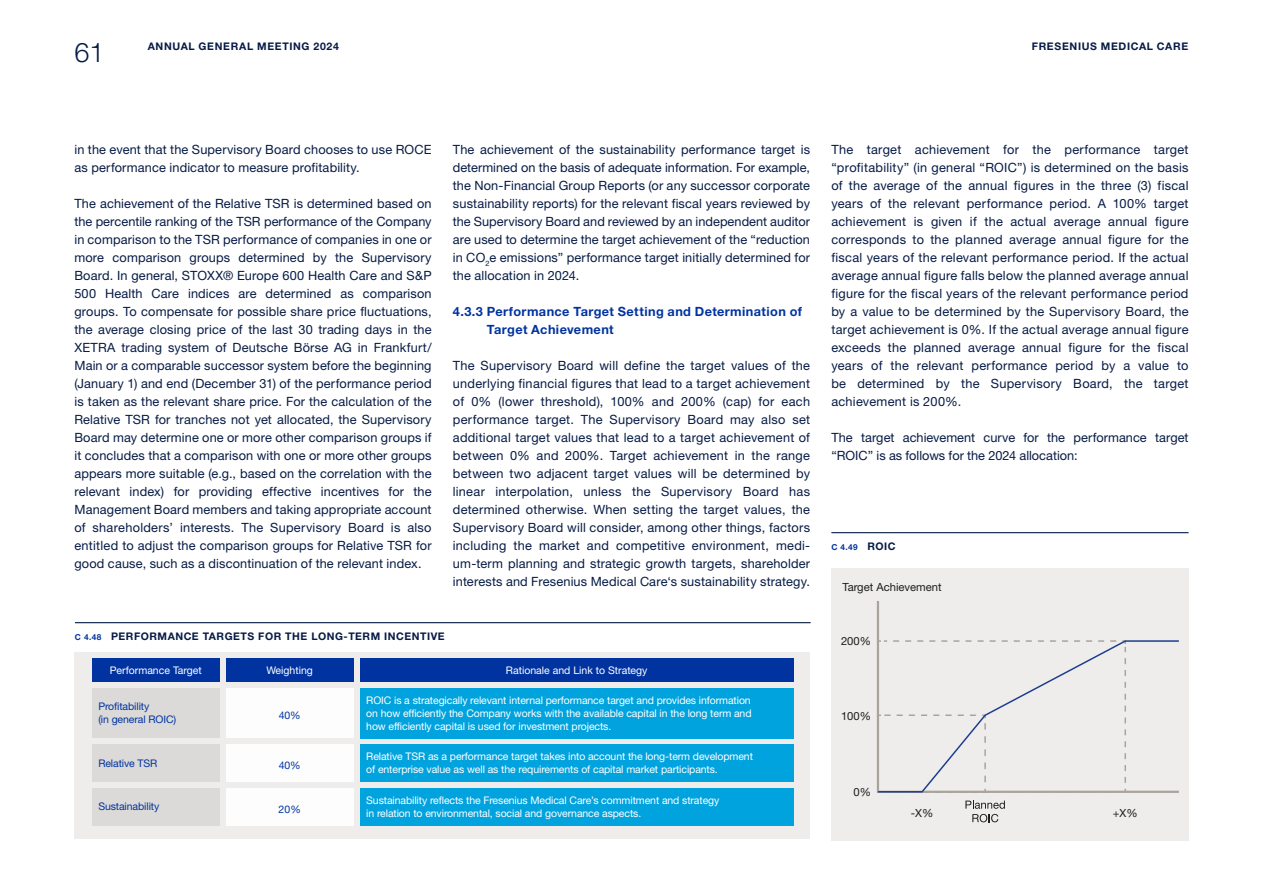
<style>
.page{position:relative;width:1263px;height:893px;background:#fff}
.page>*{position:absolute;margin:0;border:0;box-sizing:border-box;transform-origin:0 0}
.t1{font:300 27px "Helvetica Neue LT Std";color:#071b45}
.t2{font:12.75px/18px "Helvetica Neue LT Std";letter-spacing:.01em;color:#071b45;text-align:justify}
.t3{font:700 12.75px/18px "Helvetica Neue LT Std";letter-spacing:.03em;color:#0033a0}
.t4{font:11.25px "Helvetica Neue LT Std";color:#1d1d1b}
.t5{font:10.5px/12.8px "Helvetica Neue LT Std";letter-spacing:-.01em;color:#fff}
.t6{font:700 10.5px "Helvetica Neue LT Std";letter-spacing:.05em;color:#071b45}
.t7{font:10.5px/12.8px "Helvetica Neue LT Std";letter-spacing:-.01em;color:#0033a0}
.t8{font:700 8.25px "Helvetica Neue LT Std";color:#0033a0}
.s1{font-size:8.25px;color:#0033a0}
.s2{font-size:10.5px;color:#071b45}
</style>
<div class="page">
<hr style="left:831px;top:532px;width:357px;height:1px;background:#071b45">
<div style="left:831px;top:568px;width:357px;height:272px;background:#efedec"></div>
<svg style="left:876px;top:639px;width:303px;height:154px"></svg>
<svg style="left:965px;top:801px;width:40px;height:21px"></svg>
<hr style="left:75px;top:622px;width:736px;height:1px;background:#071b45">
<div style="left:74px;top:652px;width:736px;height:186px;background:#eeedeb"></div>
<div style="left:92px;top:658px;width:128px;height:24px;background:#0033a0"></div>
<div style="left:226px;top:688px;width:127px;height:50px;background:#fdfdfd"></div>
<div style="left:226px;top:658px;width:127px;height:24px;background:#0033a0"></div>
<div style="left:360px;top:658px;width:434px;height:24px;background:#0033a0"></div>
<div style="left:92px;top:688px;width:128px;height:50px;background:#dcdad8"></div>
<div style="left:92px;top:744px;width:128px;height:38px;background:#dcdad8"></div>
<div style="left:92px;top:788px;width:128px;height:37px;background:#dcdad8"></div>
<div style="left:360px;top:688px;width:434px;height:50px;background:#00a3de"></div>
<div style="left:360px;top:744px;width:434px;height:38px;background:#00a3de"></div>
<div style="left:360px;top:788px;width:434px;height:37px;background:#00a3de"></div>
<div style="left:226px;top:788px;width:127px;height:37px;background:#fdfdfd"></div>
<div style="left:226px;top:744px;width:127px;height:38px;background:#fdfdfd"></div>
<h1 class="t1" style="left:74px;top:36px;width:31px">61</h1>
<p class="t6" style="left:148px;top:40px;width:193px">ANNUAL GENERAL MEETING 2024</p>
<p class="t6" style="left:1032px;top:40px;width:158px">FRESENIUS MEDICAL CARE</p>
<p class="t2" style="left:74px;top:140px;width:359px">in the event that the Supervisory Board chooses to use ROCE as performance indicator to measure profitability.</p>
<p class="t2" style="left:74px;top:194px;width:359px">The achievement of the Relative TSR is determined based on the percentile ranking of the TSR performance of the Company in comparison to the TSR performance of companies in one or more comparison groups determined by the Supervisory Board. In general, STOXX® Europe 600 Health Care and S&amp;P 500 H ealth Care indices are determined as comparison groups. To compensate for possible share price fluctuations, the average closing price of the last 30 trading days in the XETRA trading system of Deutsche Börse AG in Frankfurt/ Main or a comparable successor system before the beginning (January 1) and end (December 31) of the performance period is taken as the relevant share price. For the calculation of the Relative TSR for tranches not yet allocated, the Supervisory Board may determine one or more other comparison groups if it concludes that a comparison with one or more other groups appears more suitable (e.g., based on the correlation with the relevant index) for providing effective incentives for the Management Board members and taking appropriate account of shareholders’ interests. The Supervisory Board is also entitled to adjust the comparison groups for Relative TSR for good cause, such as a discontinuation of the relevant index.</p>
<p class="t2" style="left:453px;top:140px;width:359px">The achievement of the sustainability performance target is determined on the basis of adequate information. For example, the Non-Financial Group Reports (or any successor corporate sustainability reports) for the relevant fiscal years reviewed by the Supervisory Board and reviewed by an independent auditor are used to determine the target achievement of the “reduction in CO<sub>2</sub>e emissions” performance target initially determined for the allocation in 2024.</p>
<p class="t3" style="left:487px;top:302px;width:317px;text-indent:-34px">4.3.3 Performance Target Setting and Determination of<br>Target Achievement</p>
<p class="t2" style="left:453px;top:356px;width:359px">The Supervisory Board will define the target values of the underlying financial figures that lead to a target achievement of 0% (lower threshold), 100% and 200% (cap) for each performance target. The Supervisory Board may also set additional target values that lead to a target achievement of between 0% and 200%. Target achievement in the range between two adjacent target values will be determined by linear interpolation, unless the Supervisory Board has determined otherwise. When setting the target values, the Supervisory Board will consider, among other things, factors including the market and competitive environment, medi&shy;um-term planning and strategic growth targets, shareholder interests and Fresenius Medical Care‘s sustainability strategy.</p>
<p class="t6" style="left:75px;top:629px;width:371px"><span class="s1">C 4.48</span> PERFORMANCE TARGETS FOR THE LONG-TERM INCENTIVE</p>
<p class="t5" style="left:110px;top:664px;width:93px">Performance Target</p>
<p class="t7" style="left:279px;top:709px;width:23px">40%</p>
<p class="t5" style="left:266px;top:664px;width:48px">Weighting</p>
<p class="t5" style="left:506px;top:664px;width:143px">Rationale and Link to Strategy</p>
<p class="t5" style="left:366px;top:694px;width:387px;text-align:justify">ROIC is a strategically relevant internal performance target and provides information on how efficiently the Company works with the available capital in the long term and how efficiently capital is used for investment projects.</p>
<p class="t5" style="left:366px;top:750px;width:388px">Relative TSR as a performance target takes into account the long-term development of enterprise value as well as the requirements of capital market participants.</p>
<p class="t5" style="left:366px;top:794px;width:355px">Sustainability reflects the Fresenius Medical Care’s commitment and strategy in relation to environmental, social and governance aspects.</p>
<p class="t7" style="left:98px;top:700px;width:79px">Profitability<br>(in general ROIC)</p>
<p class="t7" style="left:98px;top:756px;width:59px">Relative TSR</p>
<p class="t7" style="left:98px;top:800px;width:63px">Sustainability</p>
<p class="t7" style="left:279px;top:759px;width:23px">40%</p>
<p class="t7" style="left:279px;top:802px;width:24px">20%</p>
<p class="t2" style="left:831px;top:140px;width:359px">The target achievement for the performance target “profitability” (in general “ROIC”) is determined on the basis of the average of the annual figures in the three (3) fiscal years of the relevant performance period. A 100% target achievement is given if the actual average annual figure corresponds to the planned average annual figure for the fiscal years of the relevant performance period. If the actual average annual figure falls below the planned average annual figure for the fiscal years of the relevant performance period by a value to be determined by the Supervisory Board, the target achievement is 0%. If the actual average annual figure exceeds the planned average annual figure for the fiscal years of the relevant performance period by a value to be determined by the Supervisory Board, the target achievement is 200%.</p>
<p class="t2" style="left:831px;top:428px;width:359px">The target achievement curve for the performance target “ROIC” is as follows for the 2024 allocation:</p>
<p class="t8" style="left:831px;top:542px;width:66px">C 4.49 <span class="s2">ROIC</span></p>
<p class="t4" style="left:842px;top:580px;width:101px">Target Achievement</p>
<p class="t4" style="left:841px;top:634px;width:32px">200%</p>
<p class="t4" style="left:841px;top:709px;width:32px">100%</p>
<p class="t4" style="left:853px;top:785px;width:19px">0%</p>
<p class="t4" style="left:911px;top:806px;width:24px">-X%</p>
<p class="t4" style="left:1113px;top:806px;width:26px">+X%</p>
</div>
